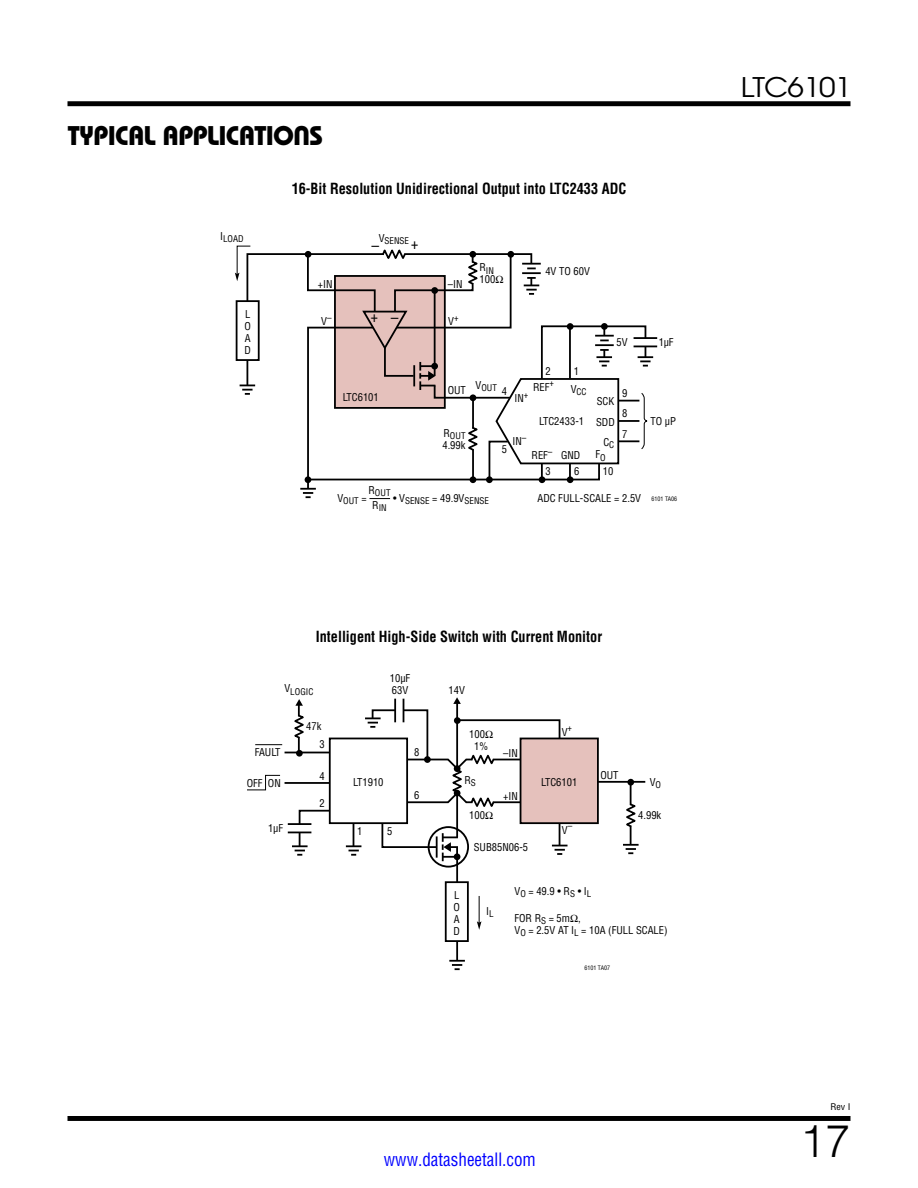
<style>
.page{position:relative;width:918px;height:1188px;background:#fff}
.page>*{position:absolute;margin:0;border:0;box-sizing:border-box;transform-origin:0 0}
.t1{font:300 45px "Helvetica";color:#000}
.t2{font:27px "Linear Bauhaus";letter-spacing:-.02em;color:#000}
.t3{font:27px "Avant Garde";letter-spacing:-.025em;color:#000;scale:1.1 1}
.t4{font:18px "Linear Helv Cond";color:#00f;scale:.95 1}
.t5{font:700 15px "Linear Helv Cond";color:#000;scale:.95 1}
.t6{font:10.5px/12px "Linear Helv Cond";color:#000;text-align:justify}
.t7{font:9px/15.1px "Linear Helv Cond";color:#000;text-align:center}
.t8{font:9px "Linear Helv Cond";color:#000;scale:1.1 1}
.t9{font:6px "Linear Helv Cond";color:#000}
</style>
<div class="page">
<div style="left:68px;top:1116px;width:782px;height:5px;background:#000"></div>
<div style="left:68px;top:101px;width:782px;height:5px;background:#000"></div>
<svg style="left:300px;top:488px;width:16px;height:10px"></svg>
<svg style="left:369px;top:498px;width:21px;height:1px"></svg>
<hr style="left:456px;top:703px;width:2px;height:258px;background:#000">
<hr style="left:630px;top:782px;width:2px;height:67px;background:#000">
<svg style="left:449px;top:960px;width:16px;height:10px"></svg>
<svg style="left:623px;top:844px;width:16px;height:10px"></svg>
<div style="left:446px;top:882px;width:22px;height:59px;background:#fff"></div>
<div style="left:445px;top:881px;width:24px;height:61px;border:2px solid #000"></div>
<svg style="left:295px;top:699px;width:8px;height:7px"></svg>
<svg style="left:288px;top:809px;width:44px;height:47px"></svg>
<div style="left:296px;top:750px;width:7px;height:7px;background:#000;border-radius:50%"></div>
<div style="left:627px;top:779px;width:7px;height:7px;background:#000;border-radius:50%"></div>
<hr style="left:285px;top:752px;width:45px;height:1px;background:#000">
<hr style="left:285px;top:782px;width:45px;height:2px;background:#000">
<hr style="left:298px;top:704px;width:2px;height:48px;background:#000">
<svg style="left:294px;top:713px;width:10px;height:27px"></svg>
<svg style="left:626px;top:802px;width:10px;height:27px"></svg>
<svg style="left:247px;top:775px;width:34px;height:16px"></svg>
<hr style="left:598px;top:781px;width:47px;height:2px;background:#000">
<svg style="left:346px;top:697px;width:222px;height:164px"></svg>
<div style="left:428px;top:826px;width:41px;height:42px;border:2px solid #000;border-radius:50%"></div>
<svg style="left:255px;top:744px;width:27px;height:1px"></svg>
<div style="left:329px;top:738px;width:79px;height:86px;background:#fff;border:2px solid #000"></div>
<div style="left:521px;top:738px;width:77px;height:85px;background:#e5c1bc"></div>
<div style="left:520px;top:738px;width:79px;height:86px;border:2px solid #000"></div>
<svg style="left:477px;top:896px;width:4px;height:34px"></svg>
<svg style="left:235px;top:245px;width:422px;height:237px"></svg>
<h2 class="t2" style="left:68px;top:119px;width:257px">TYPICAL APPLICATIONS</h2>
<p class="t7" style="left:220px;top:232px;width:25px"><sup>I</sup>LOAD</p>
<p class="t6" style="left:244px;top:308px;width:8px">L O A D</p>
<h3 class="t5" style="left:292px;top:179px;width:354px">16-Bit Resolution Unidirectional Output into LTC2433 ADC</h3>
<p class="t7" style="left:379px;top:233px;width:32px"><sup>V</sup>SENSE</p>
<p class="t6" style="left:318px;top:278px;width:16px">+IN</p>
<p class="t6" style="left:448px;top:278px;width:16px">–IN</p>
<p class="t7" style="left:480px;top:263px;width:16px"><sup>R</sup>IN</p>
<p class="t6" style="left:480px;top:274px;width:25px">100Ω</p>
<p class="t6" style="left:545px;top:265px;width:46px">4V TO 60V</p>
<p class="t6" style="left:321px;top:315px;width:12px">V<sup>–</sup></p>
<p class="t6" style="left:343px;top:391px;width:38px">LTC6101</p>
<p class="t6" style="left:448px;top:315px;width:12px">V<sup>+</sup></p>
<p class="t6" style="left:448px;top:384px;width:20px">OUT</p>
<p class="t7" style="left:444px;top:428px;width:23px"><sup>R</sup>OUT</p>
<p class="t6" style="left:442px;top:439px;width:25px">4.99k</p>
<p class="t6" style="left:546px;top:365px;width:7px">2</p>
<p class="t6" style="left:574px;top:365px;width:7px">1</p>
<p class="t6" style="left:617px;top:336px;width:13px">5V</p>
<p class="t6" style="left:659px;top:336px;width:16px">1µF</p>
<p class="t7" style="left:476px;top:380px;width:23px"><sup>V</sup>OUT</p>
<p class="t6" style="left:533px;top:381px;width:22px">REF<sup>+</sup></p>
<p class="t7" style="left:571px;top:384px;width:17px"><sup>V</sup>CC</p>
<p class="t6" style="left:502px;top:385px;width:7px">4</p>
<p class="t6" style="left:514px;top:392px;width:15px">IN<sup>+</sup></p>
<p class="t6" style="left:512px;top:435px;width:15px">IN<sup>–</sup></p>
<p class="t6" style="left:596px;top:436px;width:20px;line-height:12.6px;text-indent:8px">C<sub>C<br></sub>F<sub>O</sub></p>
<p class="t6" style="left:597px;top:395px;width:19px">SCK</p>
<p class="t6" style="left:539px;top:415px;width:46px">LTC2433-1</p>
<p class="t6" style="left:596px;top:416px;width:20px">SDD</p>
<p class="t6" style="left:502px;top:443px;width:7px">5</p>
<p class="t6" style="left:532px;top:449px;width:50px">REF<sup>–</sup> GND</p>
<p class="t6" style="left:546px;top:466px;width:7px">3</p>
<p class="t6" style="left:574px;top:466px;width:7px">6</p>
<p class="t6" style="left:603px;top:466px;width:12px">10</p>
<p class="t6" style="left:622px;top:383px;width:7px;line-height:20.4px">9<br>8<br>7</p>
<p class="t6" style="left:650px;top:415px;width:27px">TO µP</p>
<p class="t7" style="left:369px;top:485px;width:23px"><sup>R</sup>OUT<br><sup>R</sup>IN</p>
<p class="t6" style="left:538px;top:492px;width:105px">ADC FULL-SCALE = 2.5V</p>
<p class="t7" style="left:337px;top:493px;width:31px"><sup>V</sup>OUT <sup>=</sup></p>
<p class="t7" style="left:393px;top:493px;width:98px"><sup>•</sup> <sup>V</sup>SENSE <sup>=</sup> <sup>49.9V</sup>SENSE</p>
<p class="t9" style="left:651px;top:495px;width:27px">6101 TA06</p>
<h3 class="t5" style="left:316px;top:628px;width:303px">Intelligent High-Side Switch with Current Monitor</h3>
<p class="t6" style="left:390px;top:672px;width:22px">10µF<br>63V</p>
<p class="t7" style="left:284px;top:684px;width:30px"><sup>V</sup>LOGIC</p>
<p class="t6" style="left:449px;top:684px;width:18px">14V</p>
<p class="t6" style="left:255px;top:746px;width:27px">FAULT</p>
<p class="t6" style="left:247px;top:777px;width:35px">OFF ON</p>
<p class="t6" style="left:268px;top:822px;width:16px">1µF</p>
<p class="t6" style="left:306px;top:721px;width:17px">47k</p>
<p class="t6" style="left:320px;top:738px;width:7px">3</p>
<p class="t6" style="left:320px;top:770px;width:7px">4</p>
<p class="t6" style="left:320px;top:797px;width:7px">2</p>
<p class="t6" style="left:562px;top:726px;width:12px">V<sup>+</sup></p>
<p class="t6" style="left:469px;top:728px;width:25px;text-align:center">100Ω<br>1%</p>
<p class="t6" style="left:414px;top:746px;width:7px">8</p>
<p class="t6" style="left:414px;top:789px;width:7px">6</p>
<p class="t6" style="left:503px;top:747px;width:16px">–IN</p>
<p class="t6" style="left:503px;top:790px;width:16px">+IN</p>
<p class="t6" style="left:464px;top:774px;width:13px">R<sub>S</sub></p>
<p class="t6" style="left:353px;top:776px;width:32px">LT1910</p>
<p class="t6" style="left:541px;top:776px;width:38px">LTC6101</p>
<p class="t6" style="left:357px;top:826px;width:7px">1</p>
<p class="t6" style="left:387px;top:826px;width:7px">5</p>
<p class="t6" style="left:469px;top:809px;width:25px">100Ω</p>
<p class="t6" style="left:562px;top:824px;width:12px">V<sup>–</sup></p>
<p class="t6" style="left:600px;top:769px;width:20px">OUT</p>
<p class="t6" style="left:650px;top:776px;width:13px">V<sub>O</sub></p>
<p class="t6" style="left:638px;top:809px;width:25px">4.99k</p>
<p class="t6" style="left:454px;top:889px;width:8px">L O A D</p>
<p class="t6" style="left:474px;top:841px;width:56px">SUB85N06-5</p>
<p class="t6" style="left:514px;top:885px;width:78px">V<sub>O</sub> = 49.9 • R<sub>S</sub> • I<sub>L</sub></p>
<p class="t6" style="left:514px;top:912px;width:155px">FOR R<sub>S</sub> = 5mΩ,<br>V<sub>O</sub> = 2.5V AT I<sub>L</sub> = 10A (FULL SCALE)</p>
<p class="t6" style="left:486px;top:905px;width:9px">I<sub>L</sub></p>
<p class="t9" style="left:584px;top:964px;width:27px">6101 TA07</p>
<h3 class="t4" style="left:384px;top:1149px;width:161px">www.datasheetall.com</h3>
<h2 class="t3" style="left:741px;top:70px;width:102px">LTC6101</h2>
<p class="t8" style="left:830px;top:1102px;width:20px">Rev I</p>
<h1 class="t1" style="left:800px;top:1113px;width:52px">17</h1>
</div>
